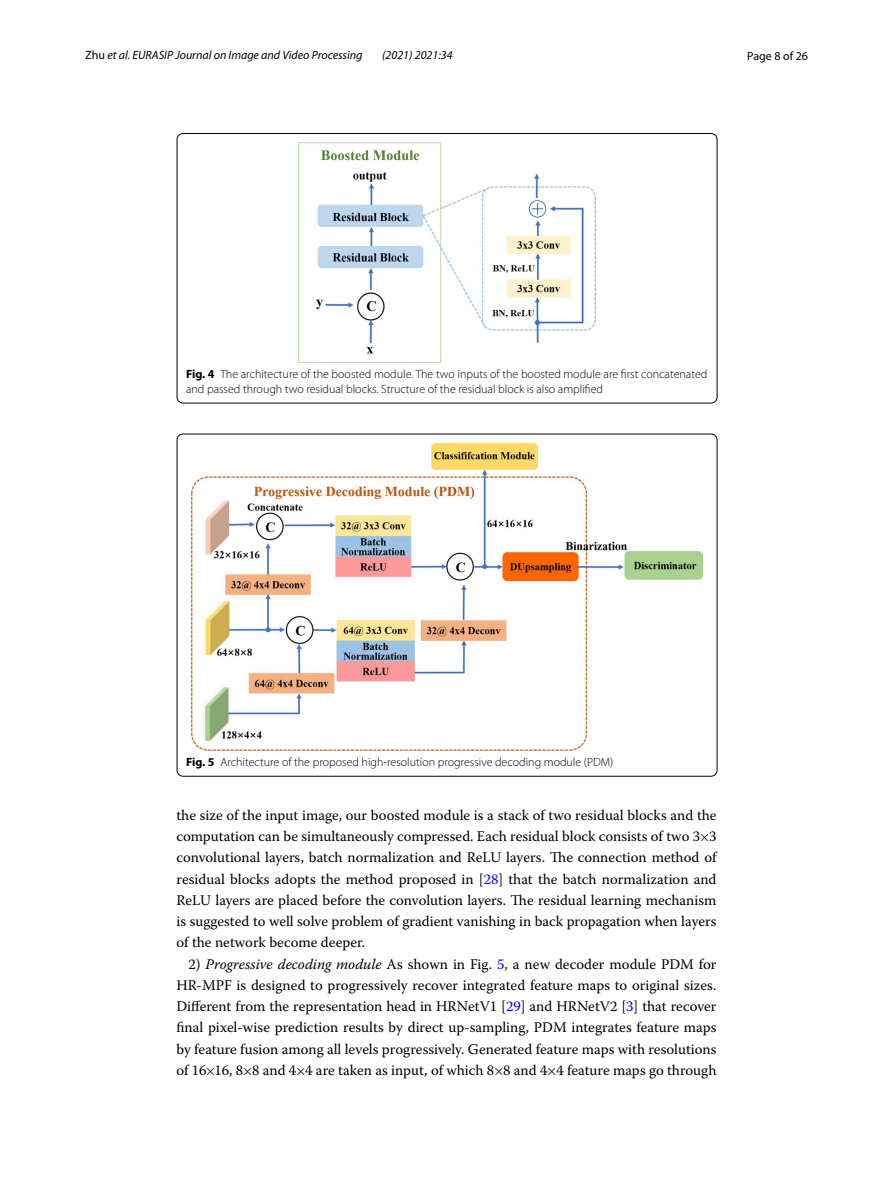
<style>
.page{position:relative;width:893px;height:1187px;background:#fff}
.page>*{position:absolute;margin:0;border:0;box-sizing:border-box;transform-origin:0 0}
.t1{font:14.7px/21.3px "Warnock Pro";color:#000;text-align:justify}
.t2{font:300 12px/15px "Myriad Pro";color:#000}
.t3{font:italic 12px "Myriad Pro";color:#000}
.t4{font:12px "Myriad Pro";color:#000}
.s1{font-style:normal}
.s2{font-weight:700}
.s3{font-family:"MTSYN12"}
.s4{color:#00f}
.s5{font-style:italic}
.s6{font-family:"MTSYN13"}
.s7{font-family:"MTSYN14"}
.s8{font-family:"MTSYN15"}
.s9{font-family:"MTSYN16"}
.s10{font-family:"MTSYN17"}
</style>
<div class="page">
<img style="left:298px;top:142px;width:298px;height:221px">
<div style="left:177px;top:133px;width:540px;height:270px;border:1px solid #000;border-radius:6px"></div>
<img style="left:192px;top:443px;width:510px;height:307px">
<p class="t3" style="left:85px;top:48px;width:279px"><span class="s1">Zhu</span> et al. EURASIP Journal on Image and Video Processing</p>
<p class="t3" style="left:382px;top:48px;width:72px">(2021) 2021:34</p>
<p class="t4" style="left:747px;top:48px;width:62px">Page 8 of 26</p>
<p class="t2" style="left:186px;top:366px;width:523px"><span class="s2">Fig. 4</span> The architecture of the boosted module. The two inputs of the boosted module are first concatenated and passed through two residual blocks. Structure of the residual block is also amplified</p>
<p class="t2" style="left:186px;top:754px;width:429px"><span class="s2">Fig. 5</span> Architecture of the proposed high-resolution progressive decoding module (PDM)</p>
<p class="t1" style="left:176px;top:804px;width:542px">the size of the input image, our boosted module is a stack of two residual blocks and the computation can be simultaneously compressed. Each residual block consists of two 3<span class="s3">×</span>3 convolutional layers, batch normalization and ReLU layers. The connection method of residual blocks adopts the method proposed in [<span class="s4">28</span>] that the batch normalization and ReLU layers are placed before the convolution layers. The residual learning mechanism is suggested to well solve problem of gradient vanishing in back propagation when layers of the network become deeper.</p>
<p class="t1" style="left:176px;top:952px;width:542px;text-indent:12px">2) <span class="s5">Progressive decoding module</span> As shown in Fig. <span class="s4">5</span>, a new decoder module PDM for HR-MPF is designed to progressively recover integrated feature maps to original sizes.<br>Different from the representation head in HRNetV1 [<span class="s4">29</span>] and HRNetV2 [<span class="s4">3</span>] that recover final pixel-wise prediction results by direct up-sampling, PDM integrates feature maps by feature fusion among all levels progressively. Generated feature maps with resolutions of 16<span class="s6">×</span>16, 8<span class="s7">×</span>8 and 4<span class="s8">×</span>4 are taken as input, of which 8<span class="s9">×</span>8 and 4<span class="s10">×</span>4 feature maps go through</p>
</div>
